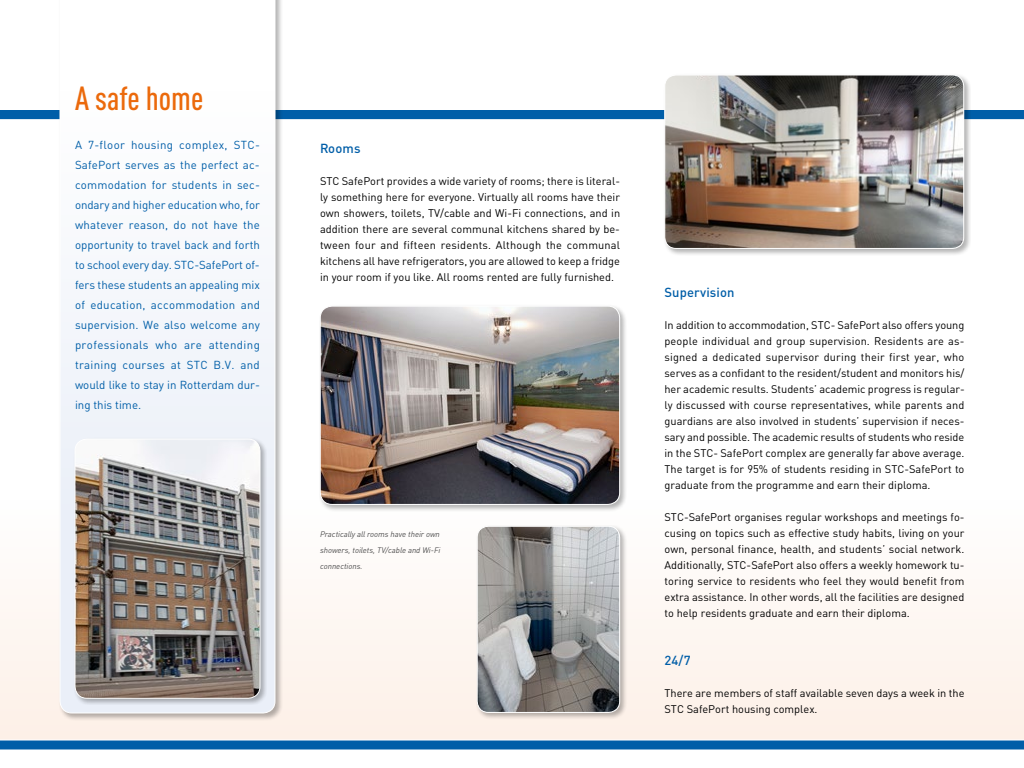
<style>
.page{position:relative;width:1024px;height:768px;background:#fff}
.page>*{position:absolute;margin:0;border:0;box-sizing:border-box;transform-origin:0 0}
.t1{font:500 condensed 33px "DINOT";color:#eb690b}
.t2{font:500 13px "DINOT";letter-spacing:.01em;color:#005ea8}
.t3{font:11.5px/20px "DINOT";color:#005ea8;text-align:justify}
.t4{font:11px/16px "DINOT";color:#000;text-align:justify}
.t5{font:italic 8px/16px "DINOT";color:#4d4d4d;text-align:justify}
</style>
<div class="page">
<div style="left:0;top:500px;width:1024px;height:240px;background:#fdf7f2"></div>
<div style="left:0;top:110px;width:1024px;height:10px;background:#005ea8"></div>
<div style="left:0;top:740px;width:1024px;height:10px;background:#005ea8"></div>
<hr style="left:0;top:740px;width:1024px;height:1px;background:#fff">
<hr style="left:0;top:119px;width:1024px;height:1px;background:#fff">
<div style="left:58px;top:0;width:225px;height:721px;background:#000;opacity:.3"></div>
<svg style="left:60px;top:0;width:216px;height:714px;background:#e8ebf2"></svg>
<div style="left:60px;top:0;width:215px;height:545px;background:#f8fafc"></div>
<div style="left:319px;top:304px;width:309px;height:208px;background:#000;opacity:.3"></div>
<img style="left:320px;top:306px;width:300px;height:198px">
<div style="left:320px;top:306px;width:300px;height:199px;border:1px solid #fff;border-radius:12px"></div>
<div style="left:73px;top:437px;width:194px;height:268px;background:#000;opacity:.3"></div>
<img style="left:75px;top:439px;width:185px;height:259px">
<div style="left:75px;top:439px;width:185px;height:260px;border:1px solid #fff;border-radius:12px"></div>
<div style="left:476px;top:525px;width:152px;height:195px;background:#000;opacity:.3"></div>
<img style="left:477px;top:526px;width:143px;height:186px">
<div style="left:477px;top:526px;width:143px;height:187px;border:1px solid #fff;border-radius:11px"></div>
<div style="left:663px;top:73px;width:308px;height:183px;background:#000;opacity:.3"></div>
<img style="left:665px;top:75px;width:299px;height:173px">
<div style="left:665px;top:75px;width:299px;height:174px;border:1px solid #fff;border-radius:11px"></div>
<h1 class="t1" style="left:75px;top:79px;width:130px">A safe home</h1>
<p class="t3" style="left:75px;top:134px;width:187px">A 7-floor housing complex, STC-SafePort serves as the perfect ac&shy;commodation for students in sec&shy;ondary and higher education who, for whatever reason, do not have the opportunity to travel back and forth to school every day. STC-SafePort of&shy;fers these students an appealing mix of education, accommodation and supervision. We also welcome any professionals who are attending training courses at STC B.V. and would like to stay in Rotterdam dur&shy;ing this time.</p>
<p class="t2" style="left:320px;top:140px;width:42px">Rooms</p>
<p class="t4" style="left:320px;top:173px;width:302px">STC SafePort provides a wide variety of rooms; there is literal&shy;ly something here for everyone. Virtually all rooms have their own showers, toilets, TV/cable and Wi-Fi connections, and in addition there are several communal kitchens shared by be&shy;tween four and fifteen residents. Although the communal kitchens all have refrigerators, you are allowed to keep a fridge in your room if you like. All rooms rented are fully furnished.</p>
<p class="t5" style="left:320px;top:526px;width:122px">Practically all rooms have their own showers, toilets, TV/cable and Wi-Fi connections.</p>
<p class="t2" style="left:665px;top:284px;width:72px">Supervision</p>
<p class="t4" style="left:665px;top:317px;width:302px">In addition to accommodation, STC- SafePort also offers young people individual and group supervision. Residents are as&shy;signed a dedicated supervisor during their first year, who serves as a confidant to the resident/student and monitors his/ her academic results. Students’ academic progress is regular&shy;ly discussed with course representatives, while parents and guardians are also involved in students’ supervision if neces&shy;sary and possible. The academic results of students who reside in the STC- SafePort complex are generally far above average.<br>The target is for 95% of students residing in STC-SafePort to graduate from the programme and earn their diploma.</p>
<p class="t4" style="left:665px;top:509px;width:302px">STC-SafePort organises regular workshops and meetings fo&shy;cusing on topics such as effective study habits, living on your own, personal finance, health, and students’ social network.<br>Additionally, STC-SafePort also offers a weekly homework tu&shy;toring service to residents who feel they would benefit from extra assistance. In other words, all the facilities are designed to help residents graduate and earn their diploma.</p>
<p class="t2" style="left:665px;top:652px;width:28px">24/7</p>
<p class="t4" style="left:665px;top:685px;width:302px">There are members of staff available seven days a week in the<br>STC SafePort housing complex.</p>
</div>
